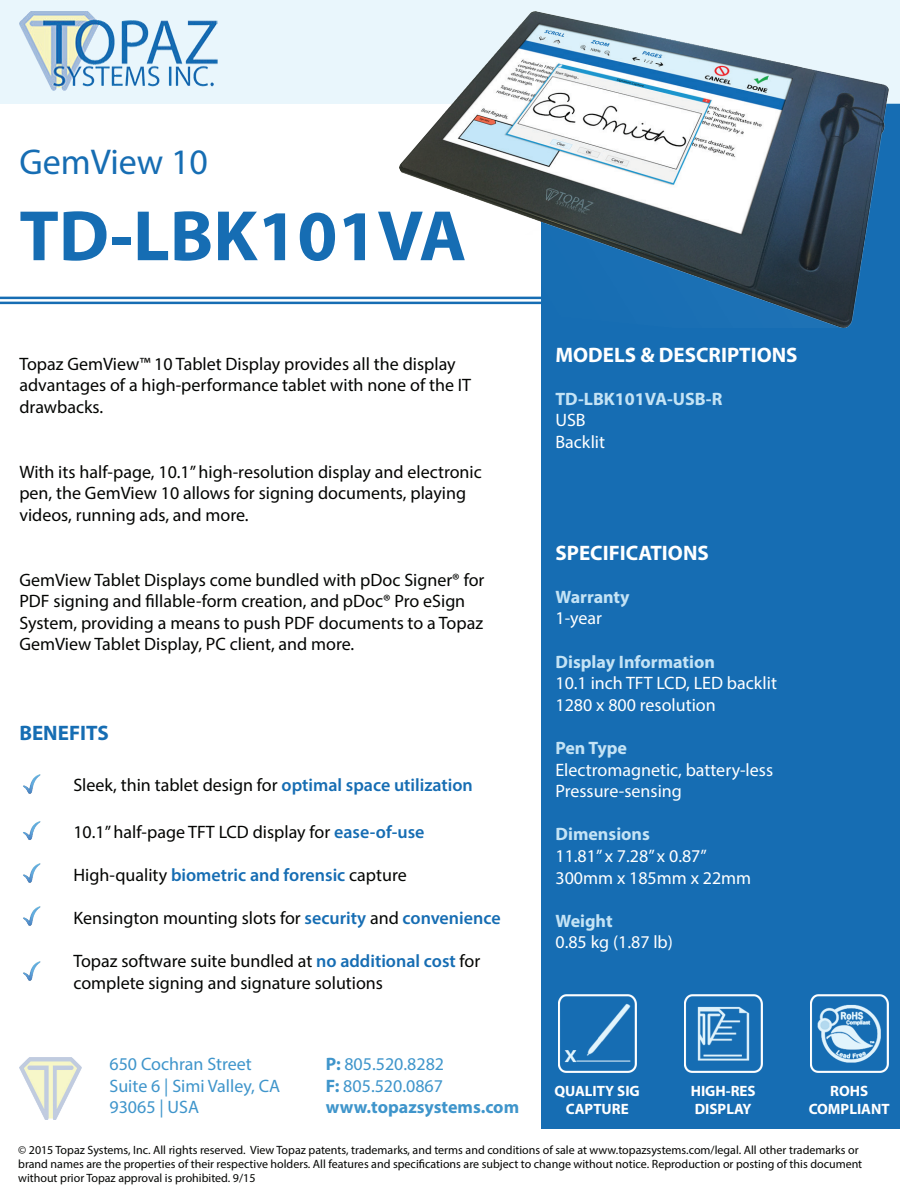
<style>
.page{position:relative;width:900px;height:1200px;background:#fff}
.page>*{position:absolute;margin:0;border:0;box-sizing:border-box;transform-origin:0 0}
.t1{font:700 72px "Myriad Pro";color:#166db3}
.t2{font:36px "Myriad Pro";color:#166db3}
.t3{font:700 21px "Myriad Pro";color:#fff}
.t4{font:700 21px "Myriad Pro";color:#166db3}
.t5{font:18px/21.6px "Myriad Pro";color:#040503}
.t6{font:18px/21.6px "Myriad Pro";color:#fff}
.t7{font:700 18px "Myriad Pro";color:#c4e3f5}
.t8{font:700 18px/21.6px "Myriad Pro";color:#3f95cb}
.t9{font:18px/21.6px "Myriad Pro";color:#3f95cb}
.t10{font:600 18px "Myriad Pro";color:#166db3}
.t11{font:700 15px/18px "Myriad Pro";color:#fff;text-align:center}
.t12{font:12px/14.4px "Myriad Pro";color:#040503}
.s1{font-weight:600;color:#166db3}
.s2{font-weight:400;color:#040503}
.s3{font-weight:400}
</style>
<div class="page">
<div style="left:542px;top:104px;width:358px;height:1026px;background:#166db3"></div>
<div style="left:0;top:0;width:900px;height:104px;background:#e9f6fc"></div>
<img style="left:19px;top:11px;width:199px;height:80px">
<hr style="left:0;top:297px;width:573px;height:2px;background:#166db3">
<hr style="left:0;top:302px;width:573px;height:2px;background:#166db3">
<img style="left:19px;top:1057px;width:63px;height:63px">
<img style="left:399px;top:11px;width:489px;height:316px">
<img style="left:23px;top:774px;width:18px;height:20px">
<img style="left:23px;top:863px;width:18px;height:20px">
<img style="left:23px;top:906px;width:18px;height:20px">
<img style="left:23px;top:821px;width:18px;height:19px">
<img style="left:684px;top:994px;width:78px;height:78px">
<img style="left:558px;top:994px;width:78px;height:78px">
<img style="left:810px;top:994px;width:78px;height:78px">
<img style="left:23px;top:961px;width:18px;height:20px">
<h2 class="t2" style="left:19px;top:140px;width:190px">GemView 10</h2>
<h1 class="t1" style="left:19px;top:189px;width:449px">TD-LBK101VA</h1>
<p class="t5" style="left:19px;top:352px;width:453px">Topaz GemView™ 10 Tablet Display provides all the display advantages of a high-performance tablet with none of the IT drawbacks.</p>
<p class="t5" style="left:19px;top:460px;width:464px">With its half-page, 10.1” high-resolution display and electronic pen, the GemView 10 allows for signing documents, playing videos, running ads, and more.</p>
<p class="t5" style="left:19px;top:568px;width:467px">GemView Tablet Displays come bundled with pDoc Signer® for PDF signing and fillable-form creation, and pDoc® Pro eSign System, providing a means to push PDF documents to a Topaz GemView Tablet Display, PC client, and more.</p>
<p class="t4" style="left:19px;top:720px;width:91px">BENEFITS</p>
<p class="t5" style="left:73px;top:774px;width:401px">Sleek, thin tablet design for <span class="s1">optimal space utilization</span></p>
<p class="t5" style="left:73px;top:820px;width:353px">10.1” half-page TFT LCD display for <span class="s1">ease-of-use</span></p>
<p class="t10" style="left:73px;top:863px;width:335px"><span class="s2">High-quality</span> biometric and forensic <span class="s2">capture</span></p>
<p class="t5" style="left:73px;top:907px;width:429px">Kensington mounting slots for <span class="s1">security</span> and <span class="s1">convenience</span></p>
<p class="t5" style="left:73px;top:950px;width:409px">Topaz software suite bundled at <span class="s1">no additional cost</span> for complete signing and signature solutions</p>
<p class="t3" style="left:555px;top:341px;width:244px">MODELS &amp; DESCRIPTIONS</p>
<p class="t7" style="left:555px;top:387px;width:168px">TD-LBK101VA-USB-R</p>
<p class="t6" style="left:555px;top:409px;width:51px">USB<br>Backlit</p>
<p class="t3" style="left:555px;top:539px;width:155px">SPECIFICATIONS</p>
<p class="t7" style="left:555px;top:585px;width:76px">Warranty</p>
<p class="t6" style="left:555px;top:607px;width:48px">1-year</p>
<p class="t7" style="left:555px;top:650px;width:161px">Display Information</p>
<p class="t6" style="left:555px;top:672px;width:223px">10.1 inch TFT LCD, LED backlit<br>1280 x 800 resolution</p>
<p class="t7" style="left:555px;top:736px;width:73px">Pen Type</p>
<p class="t6" style="left:555px;top:759px;width:219px">Electromagnetic, battery-less<br>Pressure-sensing</p>
<p class="t7" style="left:555px;top:823px;width:96px">Dimensions</p>
<p class="t6" style="left:555px;top:845px;width:197px">11.81” x 7.28” x 0.87”<br>300mm x 185mm x 22mm</p>
<p class="t7" style="left:555px;top:909px;width:59px">Weight</p>
<p class="t6" style="left:555px;top:931px;width:119px">0.85 kg (1.87 lb)</p>
<p class="t9" style="left:110px;top:1053px;width:172px">650 Cochran Street<br>Suite 6 | Simi Valley, CA<br>93065 | USA</p>
<p class="t12" style="left:18px;top:1142px;width:846px">© 2015 Topaz Systems, Inc. All rights reserved. View Topaz patents, trademarks, and terms and conditions of sale at www.topazsystems.com/legal. All other trademarks or brand names are the properties of their respective holders. All features and specifications are subject to change without notice. Reproduction or posting of this document without prior Topaz approval is prohibited. 9/15</p>
<p class="t8" style="left:326px;top:1053px;width:195px">P: <span class="s3">805.520.8282<br></span>F: <span class="s3">805.520.0867 </span>www.topazsystems.com</p>
<p class="t11" style="left:555px;top:1081px;width:87px">QUALITY SIG<br>CAPTURE</p>
<p class="t11" style="left:691px;top:1081px;width:67px;text-align:left">HIGH-RES<br>DISPLAY</p>
<p class="t11" style="left:809px;top:1081px;width:82px">ROHS<br>COMPLIANT</p>
</div>
